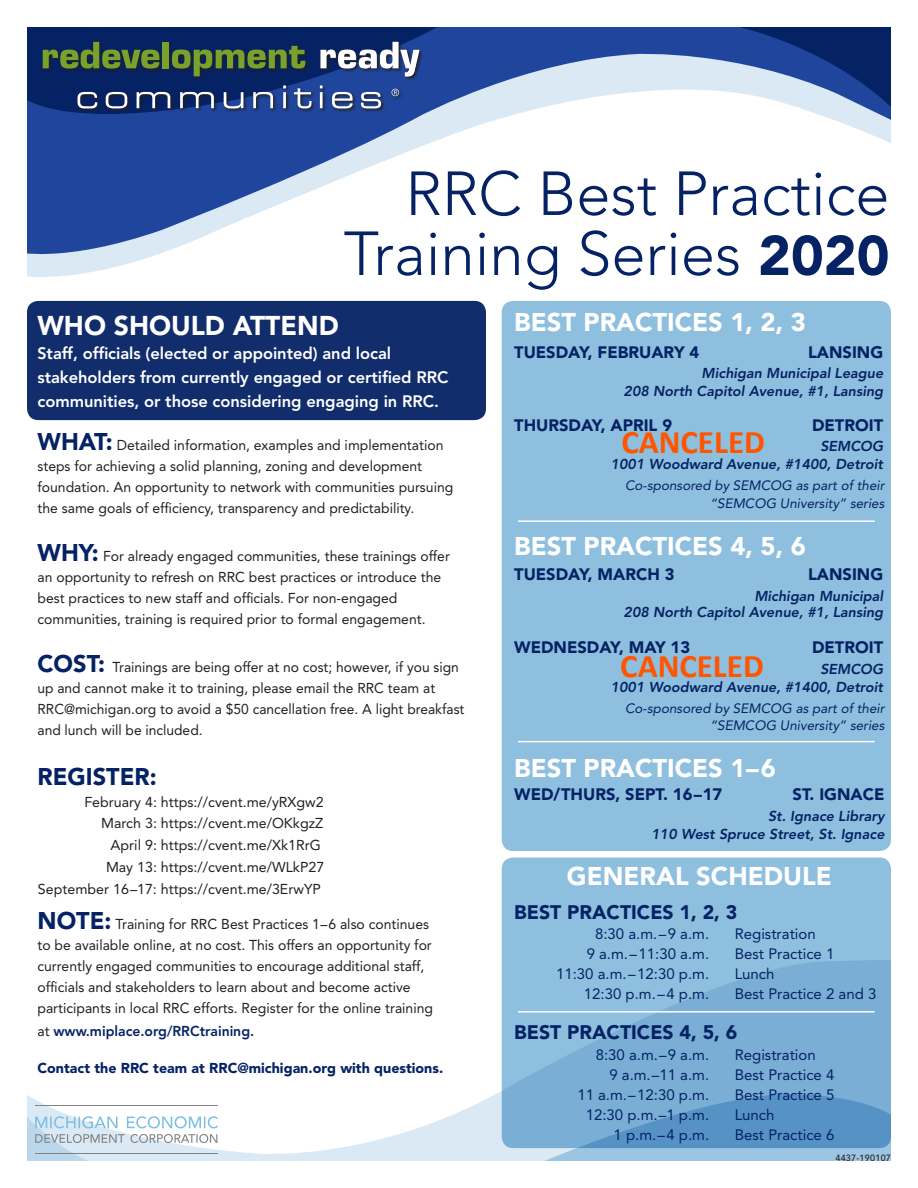
<style>
.page{position:relative;width:918px;height:1188px;background:#fff}
.page>*{position:absolute;margin:0;border:0;box-sizing:border-box;transform-origin:0 0}
.t1{font:300 61.5px/60px "Avenir";color:#052265;text-align:right}
.t2{font:700 33px "Calibri";color:#f50}
.t3{font:900 27px "Avenir";color:#fff}
.t4{font:900 25.5px "Avenir";color:#fff}
.t5{font:900 24px "Avenir";color:#052265}
.t6{font:900 19.5px "Avenir";color:#052265}
.t7{font:800 16.5px/24px "Avenir";letter-spacing:-.005em;color:#fff}
.t8{font:900 16.5px "Avenir";color:#052265}
.t9{font:15px "Avenir";color:#052265}
.t10{font:14.25px/21px "Avenir";color:#231f20}
.t11{font:italic 800 14.25px/18px "Avenir";color:#052265;text-align:right}
.t12{font:900 14.25px "Avenir";color:#052265}
.t13{font:800 14.25px "Avenir";color:#052265}
.t14{font:italic 13.5px/18.8px "Avenir";color:#052265;text-align:right}
.t15{font:500 9px "Avenir";letter-spacing:.03em;color:#231f20}
.s1{font-weight:900;font-size:55.5px}
.s2{font-weight:900;font-size:24px;color:#052265}
.s3{font-weight:400;color:#231f20}
</style>
<div class="page">
<svg style="left:27px;top:959px;width:505px;height:202px"></svg>
<svg style="left:532px;top:1140px;width:359px;height:21px;background:#9fc7e3"></svg>
<svg style="left:27px;top:27px;width:864px;height:238px"></svg>
<svg style="left:700px;top:27px;width:191px;height:91px;background:#677fb1"></svg>
<svg style="left:502px;top:858px;width:389px;height:290px;background:#80b3d7"></svg>
<div style="left:502px;top:301px;width:389px;height:550px;background:#8abcdd;border-radius:11px"></div>
<div style="left:27px;top:301px;width:459px;height:119px;background:#112d6c;border-radius:11px"></div>
<svg style="left:27px;top:1103px;width:191px;height:58px"></svg>
<hr style="left:35px;top:1105px;width:183px;height:1px;background:#808285">
<hr style="left:35px;top:1153px;width:183px;height:1px;background:#808285">
<svg style="left:41px;top:41px;width:383px;height:72px;background:#113075"></svg>
<svg style="left:43px;top:42px;width:116px;height:27px;background:#3d5c42"></svg>
<div style="left:163px;top:42px;width:6px;height:26px;background:#78a22d"></div>
<svg style="left:172px;top:46px;width:133px;height:30px;background:#385644"></svg>
<svg style="left:320px;top:42px;width:100px;height:35px"></svg>
<svg style="left:77px;top:92px;width:20px;height:16px"></svg>
<svg style="left:106px;top:92px;width:21px;height:16px"></svg>
<svg style="left:137px;top:92px;width:33px;height:16px"></svg>
<svg style="left:180px;top:92px;width:34px;height:16px"></svg>
<svg style="left:224px;top:92px;width:19px;height:16px"></svg>
<svg style="left:253px;top:92px;width:20px;height:16px"></svg>
<hr style="left:283px;top:92px;width:3px;height:16px;background:#fff">
<svg style="left:294px;top:88px;width:17px;height:20px"></svg>
<hr style="left:320px;top:92px;width:3px;height:16px;background:#fff">
<svg style="left:332px;top:92px;width:21px;height:16px"></svg>
<svg style="left:361px;top:92px;width:20px;height:16px"></svg>
<svg style="left:392px;top:89px;width:7px;height:7px"></svg>
<hr style="left:518px;top:520px;width:357px;height:2px;background:#fff">
<hr style="left:518px;top:741px;width:357px;height:1px;background:#fff">
<hr style="left:518px;top:1011px;width:357px;height:2px;background:#fff">
<p class="t1" style="left:344px;top:164px;width:547px">RRC Best Practice<br>Training Series <span class="s1">2020</span></p>
<p class="t3" style="left:38px;top:310px;width:303px">WHO SHOULD ATTEND</p>
<p class="t7" style="left:37px;top:342px;width:412px">Staff, officials (elected or appointed) and local stakeholders from currently engaged or certified RRC communities, or those considering engaging in RRC.</p>
<p class="t10" style="left:38px;top:434px;width:417px"><span class="s2">WHAT:</span> Detailed information, examples and implementation steps for achieving a solid planning, zoning and development foundation. An opportunity to network with communities pursuing the same goals of efficiency, transparency and predictability.</p>
<p class="t10" style="left:38px;top:545px;width:414px"><span class="s2">WHY:</span> For already engaged communities, these trainings offer an opportunity to refresh on RRC best practices or introduce the best practices to new staff and officials. For non-engaged communities, training is required prior to formal engagement.</p>
<p class="t10" style="left:38px;top:656px;width:428px"><span class="s2">COST:</span> Trainings are being offer at no cost; however, if you sign up and cannot make it to training, please email the RRC team at RRC@michigan.org to avoid a $50 cancellation free. A light breakfast and lunch will be included.</p>
<p class="t5" style="left:38px;top:762px;width:121px">REGISTER:</p>
<p class="t10" style="left:38px;top:791px;width:288px;line-height:21.8px;text-align:right">February 4: https://cvent.me/yRXgw2<br>March 3: https://cvent.me/OKkgzZ<br>April 9: https://cvent.me/Xk1RrG<br>May 13: https://cvent.me/WLkP27<br>September 16–17: https://cvent.me/3ErwYP</p>
<p class="t10" style="left:38px;top:913px;width:397px"><span class="s2">NOTE:</span> Training for RRC Best Practices 1–6 also continues to be available online, at no cost. This offers an opportunity for currently engaged communities to encourage additional staff, officials and stakeholders to learn about and become active participants in local RRC efforts. Register for the online training</p>
<p class="t13" style="left:38px;top:1023px;width:218px"><span class="s3">at</span> www.miplace.org/RRCtraining.</p>
<p class="t12" style="left:38px;top:1059px;width:407px">Contact the RRC team at RRC@michigan.org with questions.</p>
<p class="t4" style="left:514px;top:307px;width:293px">BEST PRACTICES 1, 2, 3</p>
<p class="t8" style="left:514px;top:342px;width:187px">TUESDAY, FEBRUARY 4</p>
<p class="t8" style="left:808px;top:342px;width:77px">LANSING</p>
<p class="t11" style="left:624px;top:364px;width:261px">Michigan Municipal League<br>208 North Capitol Avenue, #1, Lansing</p>
<p class="t8" style="left:514px;top:415px;width:159px">THURSDAY, APRIL 9</p>
<p class="t8" style="left:812px;top:415px;width:73px">DETROIT</p>
<p class="t11" style="left:611px;top:437px;width:274px">SEMCOG<br>1001 Woodward Avenue, #1400, Detroit</p>
<p class="t14" style="left:625px;top:476px;width:261px">Co-sponsored by SEMCOG as part of their “SEMCOG University” series</p>
<p class="t4" style="left:514px;top:531px;width:293px">BEST PRACTICES 4, 5, 6</p>
<p class="t8" style="left:514px;top:565px;width:162px">TUESDAY, MARCH 3</p>
<p class="t8" style="left:808px;top:565px;width:77px">LANSING</p>
<p class="t11" style="left:624px;top:587px;width:261px;line-height:16.5px">Michigan Municipal<br>208 North Capitol Avenue, #1, Lansing</p>
<p class="t8" style="left:514px;top:638px;width:177px">WEDNESDAY, MAY 13</p>
<p class="t8" style="left:812px;top:638px;width:73px">DETROIT</p>
<p class="t11" style="left:611px;top:659px;width:274px;line-height:18.8px">SEMCOG<br>1001 Woodward Avenue, #1400, Detroit</p>
<p class="t14" style="left:625px;top:699px;width:261px;line-height:17.2px">Co-sponsored by SEMCOG as part of their “SEMCOG University” series</p>
<p class="t4" style="left:514px;top:752px;width:263px">BEST PRACTICES 1–6</p>
<p class="t8" style="left:514px;top:785px;width:210px">WED/THURS, SEPT. 16–17</p>
<p class="t8" style="left:793px;top:785px;width:93px">ST. IGNACE</p>
<p class="t11" style="left:768px;top:807px;width:118px">St. Ignace Library</p>
<p class="t11" style="left:652px;top:825px;width:234px">110 West Spruce Street, St. Ignace</p>
<p class="t4" style="left:567px;top:861px;width:266px">GENERAL SCHEDULE</p>
<p class="t6" style="left:514px;top:900px;width:225px">BEST PRACTICES 1, 2, 3</p>
<p class="t9" style="left:595px;top:925px;width:116px">8:30 a.m.–9 a.m.</p>
<p class="t9" style="left:735px;top:925px;width:83px">Registration</p>
<p class="t9" style="left:587px;top:945px;width:124px">9 a.m.–11:30 a.m.</p>
<p class="t9" style="left:735px;top:945px;width:101px">Best Practice 1</p>
<p class="t9" style="left:556px;top:965px;width:155px">11:30 a.m.–12:30 p.m.</p>
<p class="t9" style="left:735px;top:965px;width:41px">Lunch</p>
<p class="t9" style="left:584px;top:985px;width:127px">12:30 p.m.–4 p.m.</p>
<p class="t9" style="left:735px;top:985px;width:143px">Best Practice 2 and 3</p>
<p class="t6" style="left:514px;top:1021px;width:225px">BEST PRACTICES 4, 5, 6</p>
<p class="t9" style="left:596px;top:1046px;width:115px">8:30 a.m.–9 a.m.</p>
<p class="t9" style="left:735px;top:1046px;width:83px">Registration</p>
<p class="t9" style="left:609px;top:1066px;width:101px">9 a.m.–11 a.m.</p>
<p class="t9" style="left:735px;top:1066px;width:101px">Best Practice 4</p>
<p class="t9" style="left:577px;top:1086px;width:133px">11 a.m.–12:30 p.m.</p>
<p class="t9" style="left:735px;top:1086px;width:101px">Best Practice 5</p>
<p class="t9" style="left:586px;top:1106px;width:125px">12:30 p.m.–1 p.m.</p>
<p class="t9" style="left:735px;top:1106px;width:41px">Lunch</p>
<p class="t9" style="left:613px;top:1126px;width:97px">1 p.m.–4 p.m.</p>
<p class="t9" style="left:735px;top:1126px;width:101px">Best Practice 6</p>
<h2 class="t2" style="left:621px;top:419px;width:145px">CANCELED</h2>
<h2 class="t2" style="left:620px;top:643px;width:145px">CANCELED</h2>
<p class="t15" style="left:835px;top:1153px;width:57px">4437-190107</p>
</div>
